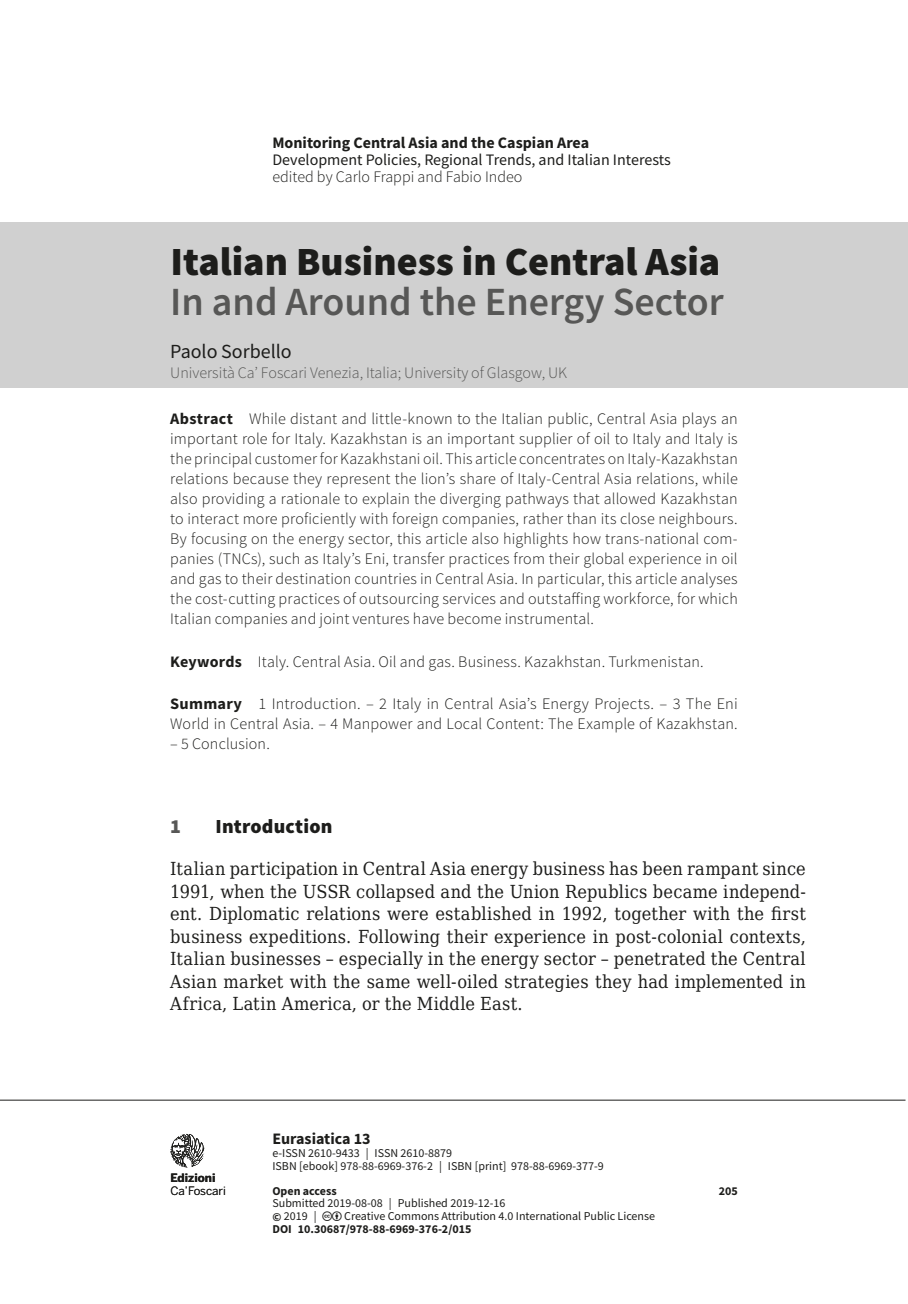
<style>
.page{position:relative;width:908px;height:1304px;background:#fff}
.page>*{position:absolute;margin:0;border:0;box-sizing:border-box;transform-origin:0 0}
.t1{font:900 40px "Source Sans Pro";color:#1d1d1b}
.t2{font:600 40px "Source Sans Pro";color:#575756}
.t3{font:20px "Source Sans Pro";color:#1d1d1b}
.t4{font:900 20px "Source Sans Pro";letter-spacing:.01em;color:#1d1d1b}
.t5{font:900 20px "Source Sans Pro";color:#575756}
.t6{font:18px/22.4px "DejaVu Serif Condensed";letter-spacing:.01em;color:#1d1d1b;text-align:justify}
.t7{font:300 16px/20px "Source Sans Pro";letter-spacing:.01em;color:#1d1d1b;text-align:justify}
.t8{font:300 16px "Source Sans Pro";color:#575756}
.t9{font:16px "Source Sans Pro";color:#1d1d1b}
.t10{font:700 16px "Source Sans Pro";color:#1d1d1b}
.t11{font:12px/12.4px "Source Sans Pro";color:#1d1d1b}
.t12{font:700 12px "Source Sans Pro";color:#1d1d1b}
.t13{font:11.6px "Benton Sans";letter-spacing:-.01em;color:#1d1d1b}
.t14{font:700 11.6px "Benton Sans";color:#1d1d1b}
.s1{font-weight:700}
</style>
<div class="page">
<hr style="left:0;top:1100px;width:905px;height:1px;background:#1d1d1b">
<svg style="left:170px;top:1134px;width:34px;height:33px"></svg>
<div style="left:0;top:223px;width:907px;height:165px;background:#d0d0d0"></div>
<p class="t10" style="left:272px;top:131px;width:318px">Monitoring Central Asia and the Caspian Area</p>
<p class="t9" style="left:272px;top:149px;width:399px">Development Policies, Regional Trends, and Italian Interests</p>
<p class="t7" style="left:272px;top:166px;width:251px">edited by Carlo Frappi and Fabio Indeo</p>
<h1 class="t1" style="left:170px;top:234px;width:551px">Italian Business in Central Asia</h1>
<h1 class="t2" style="left:170px;top:276px;width:554px">In and Around the Energy Sector</h1>
<p class="t3" style="left:170px;top:339px;width:123px">Paolo Sorbello</p>
<p class="t8" style="left:170px;top:363px;width:398px">Università Ca’ Foscari Venezia, Italia; University of Glasgow, UK</p>
<p class="t7" style="left:170px;top:409px;width:568px"><span class="s1">Abstract</span> While distant and little-known to the Italian public, Central Asia plays an important role for Italy. Kazakhstan is an important supplier of oil to Italy and Italy is the principal customer for Kazakhstani oil. This article concentrates on Italy-Kazakhstan relations because they represent the lion’s share of Italy-Central Asia relations, while also providing a rationale to explain the diverging pathways that allowed Kazakhstan to interact more proficiently with foreign companies, rather than its close neighbours.<br>By focusing on the energy sector, this article also highlights how trans-national com&shy;panies (TNCs), such as Italy’s Eni, transfer practices from their global experience in oil and gas to their destination countries in Central Asia. In particular, this article analyses the cost-cutting practices of outsourcing services and outstaffing workforce, for which Italian companies and joint ventures have become instrumental.</p>
<p class="t7" style="left:170px;top:651px;width:534px"><span class="s1">Keywords</span> Italy. Central Asia. Oil and gas. Business. Kazakhstan. Turkmenistan.</p>
<p class="t7" style="left:170px;top:694px;width:568px"><span class="s1">Summary</span> 1 Introduction. – 2 Italy in Central Asia’s Energy Projects. – 3 The Eni<br>World in Central Asia. – 4 Manpower and Local Content: The Example of Kazakhstan.</p>
<p class="t7" style="left:170px;top:734px;width:101px">– 5 Conclusion.</p>
<p class="t5" style="left:170px;top:812px;width:12px">1</p>
<p class="t4" style="left:215px;top:812px;width:118px">Introduction</p>
<p class="t6" style="left:170px;top:857px;width:636px">Italian participation in Central Asia energy business has been rampant since 1991, when the USSR collapsed and the Union Republics became independ&shy;ent. Diplomatic relations were established in 1992, together with the first business expeditions. Following their experience in post-colonial contexts, Italian businesses – especially in the energy sector – penetrated the Central Asian market with the same well-oiled strategies they had implemented in Africa, Latin America, or the Middle East.</p>
<p class="t14" style="left:170px;top:1171px;width:47px">Edizioni</p>
<p class="t13" style="left:170px;top:1183px;width:57px">Ca’Foscari</p>
<p class="t10" style="left:272px;top:1128px;width:100px">Eurasiatica 13</p>
<p class="t11" style="left:272px;top:1147px;width:333px">e-ISSN 2610-9433 | ISSN 2610-8879<br>ISBN [ebook] 978-88-6969-376-2 | ISBN [print] 978-88-6969-377-9</p>
<p class="t12" style="left:272px;top:1182px;width:66px">Open access</p>
<p class="t12" style="left:718px;top:1182px;width:21px">205</p>
<p class="t11" style="left:272px;top:1196px;width:234px;line-height:13px">Submitted 2019-08-08 | Published 2019-12-16 <span class="s1">©</span> 2019 |</p>
<p class="t11" style="left:344px;top:1210px;width:312px">Creative Commons Attribution 4.0 International Public License</p>
<p class="t12" style="left:272px;top:1220px;width:200px">DOI 10.30687/978-88-6969-376-2/015</p>
</div>
